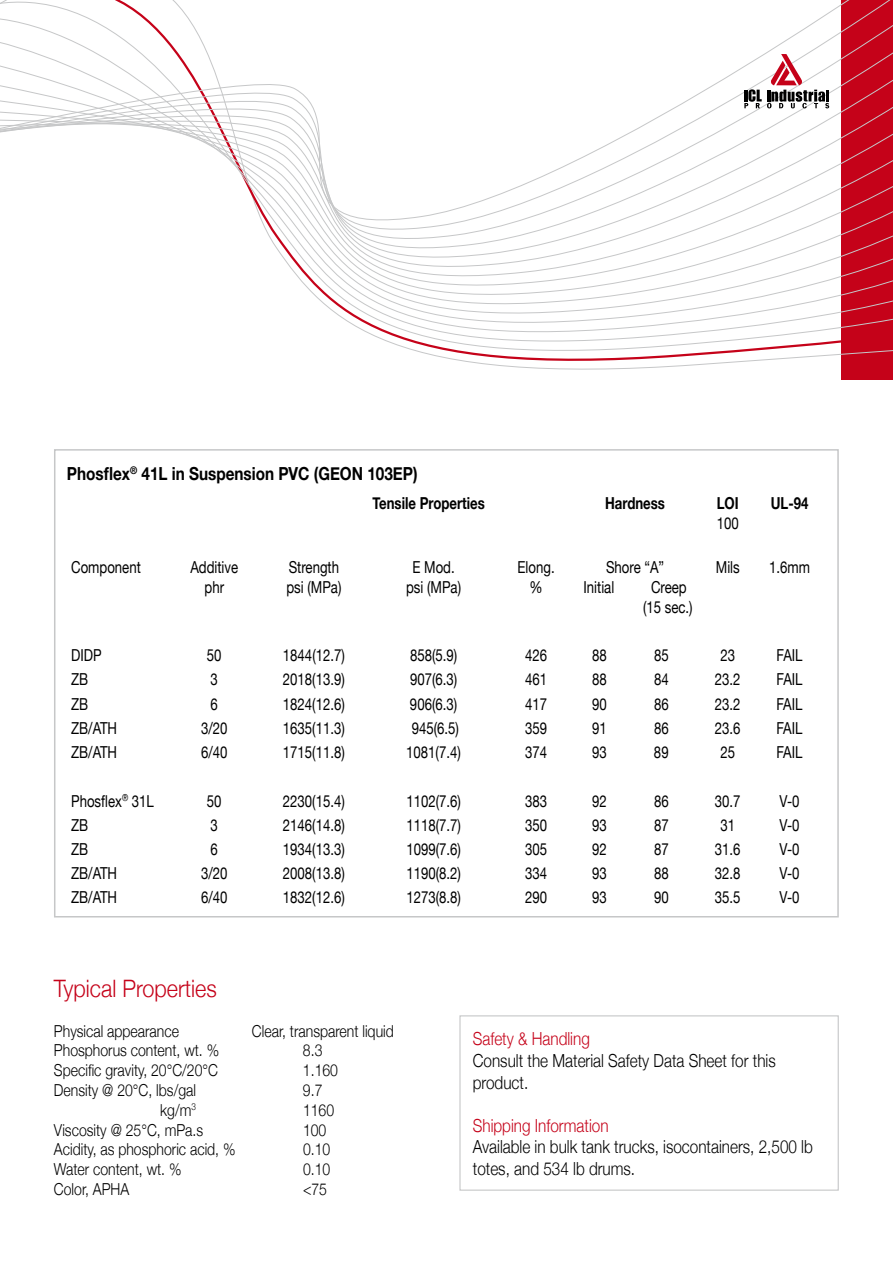
<style>
.page{position:relative;width:893px;height:1263px;background:#fff}
.page>*{position:absolute;margin:0;border:0;box-sizing:border-box;transform-origin:0 0}
.t1{font:300 24px "Helvetica Neue";color:#c50219;scale:.9 1}
.t2{font:300 18px/21.6px "Helvetica Neue";color:#000;scale:.85 1}
.t3{font:700 18px "Helvetica Neue";color:#000;scale:.85 1}
.t4{font:300 18px "Helvetica Neue";color:#c50219;scale:.85 1}
.t5{font:16.5px/19.8px "Helvetica Neue";color:#000;text-align:center;scale:.8 1}
.t6{font:300 16.5px "Helvetica Neue";color:#000;scale:.85 1}
.t7{font:700 16.5px "Helvetica Neue";color:#000;scale:.8 1}
</style>
<div class="page">
<div style="left:459px;top:1015px;width:380px;height:176px;border:1px solid #c6c7c8"></div>
<div style="left:54px;top:449px;width:785px;height:468px;border:2px solid #c6c7c8"></div>
<svg style="left:412px;top:350px;width:481px;height:9px"></svg>
<svg style="left:386px;top:341px;width:507px;height:9px"></svg>
<svg style="left:350px;top:323px;width:543px;height:9px"></svg>
<svg style="left:336px;top:314px;width:557px;height:9px"></svg>
<svg style="left:325px;top:305px;width:568px;height:9px"></svg>
<svg style="left:315px;top:296px;width:578px;height:9px"></svg>
<svg style="left:306px;top:287px;width:587px;height:9px"></svg>
<svg style="left:298px;top:278px;width:595px;height:9px"></svg>
<svg style="left:290px;top:268px;width:603px;height:10px"></svg>
<svg style="left:284px;top:259px;width:609px;height:9px"></svg>
<svg style="left:277px;top:250px;width:616px;height:9px"></svg>
<svg style="left:0;top:0;width:893px;height:247px"></svg>
<svg style="left:744px;top:54px;width:85px;height:54px"></svg>
<p class="t3" style="left:67px;top:463px;width:414px">Phosflex<sup>®</sup> 41L in Suspension PVC (GEON 103EP)</p>
<p class="t7" style="left:373px;top:493px;width:142px">Tensile Properties</p>
<p class="t7" style="left:605px;top:493px;width:76px">Hardness</p>
<p class="t7" style="left:717px;top:493px;width:29px">LOI</p>
<p class="t5" style="left:717px;top:513px;width:29px">100</p>
<p class="t7" style="left:771px;top:493px;width:49px">UL-94</p>
<p class="t5" style="left:71px;top:557px;width:89px">Component</p>
<p class="t5" style="left:190px;top:557px;width:61px">Additive phr</p>
<p class="t5" style="left:286px;top:557px;width:70px;text-align:left">Strength psi (MPa)</p>
<p class="t5" style="left:406px;top:557px;width:70px">E Mod. psi (MPa)</p>
<p class="t5" style="left:518px;top:557px;width:48px">Elong. %</p>
<p class="t5" style="left:583px;top:557px;width:102px;text-align:left;text-indent:22px">Shore “A”<br>Initial</p>
<p class="t5" style="left:643px;top:577px;width:64px">Creep (15 sec.)</p>
<p class="t5" style="left:716px;top:557px;width:31px">Mils</p>
<p class="t5" style="left:769px;top:557px;width:53px">1.6mm</p>
<p class="t5" style="left:71px;top:645px;width:40px">DIDP</p>
<p class="t5" style="left:207px;top:645px;width:20px">50</p>
<p class="t5" style="left:283px;top:645px;width:79px">1844(12.7)</p>
<p class="t5" style="left:410px;top:645px;width:61px">858(5.9)</p>
<p class="t5" style="left:525px;top:645px;width:29px">426</p>
<p class="t5" style="left:592px;top:645px;width:20px">88</p>
<p class="t5" style="left:654px;top:645px;width:20px">85</p>
<p class="t5" style="left:720px;top:645px;width:20px">23</p>
<p class="t5" style="left:776px;top:645px;width:34px">FAIL</p>
<p class="t5" style="left:71px;top:669px;width:23px">ZB</p>
<p class="t5" style="left:211px;top:669px;width:11px">3</p>
<p class="t5" style="left:283px;top:669px;width:79px">2018(13.9)</p>
<p class="t5" style="left:410px;top:669px;width:61px">907(6.3)</p>
<p class="t5" style="left:525px;top:669px;width:29px">461</p>
<p class="t5" style="left:592px;top:669px;width:20px">88</p>
<p class="t5" style="left:654px;top:669px;width:20px">84</p>
<p class="t5" style="left:715px;top:669px;width:34px">23.2</p>
<p class="t5" style="left:776px;top:669px;width:34px">FAIL</p>
<p class="t5" style="left:71px;top:694px;width:23px">ZB</p>
<p class="t5" style="left:211px;top:694px;width:11px">6</p>
<p class="t5" style="left:283px;top:694px;width:79px">1824(12.6)</p>
<p class="t5" style="left:410px;top:694px;width:61px">906(6.3)</p>
<p class="t5" style="left:525px;top:694px;width:29px">417</p>
<p class="t5" style="left:592px;top:694px;width:20px">90</p>
<p class="t5" style="left:654px;top:694px;width:20px">86</p>
<p class="t5" style="left:715px;top:694px;width:34px">23.2</p>
<p class="t5" style="left:776px;top:694px;width:34px">FAIL</p>
<p class="t5" style="left:71px;top:718px;width:59px">ZB/ATH</p>
<p class="t5" style="left:201px;top:718px;width:35px">3/20</p>
<p class="t5" style="left:283px;top:718px;width:79px">1635(11.3)</p>
<p class="t5" style="left:412px;top:718px;width:61px">945(6.5)</p>
<p class="t5" style="left:525px;top:718px;width:29px">359</p>
<p class="t5" style="left:592px;top:718px;width:20px">91</p>
<p class="t5" style="left:654px;top:718px;width:20px">86</p>
<p class="t5" style="left:715px;top:718px;width:34px">23.6</p>
<p class="t5" style="left:776px;top:718px;width:34px">FAIL</p>
<p class="t5" style="left:71px;top:742px;width:59px">ZB/ATH</p>
<p class="t5" style="left:201px;top:742px;width:35px">6/40</p>
<p class="t5" style="left:283px;top:742px;width:79px">1715(11.8)</p>
<p class="t5" style="left:406px;top:742px;width:70px">1081(7.4)</p>
<p class="t5" style="left:525px;top:742px;width:29px">374</p>
<p class="t5" style="left:592px;top:742px;width:20px">93</p>
<p class="t5" style="left:654px;top:742px;width:20px">89</p>
<p class="t5" style="left:720px;top:742px;width:20px">25</p>
<p class="t5" style="left:776px;top:742px;width:34px">FAIL</p>
<p class="t5" style="left:71px;top:790px;width:105px">Phosflex<sup>®</sup> 31L</p>
<p class="t5" style="left:207px;top:790px;width:20px">50</p>
<p class="t5" style="left:283px;top:790px;width:79px">2230(15.4)</p>
<p class="t5" style="left:406px;top:790px;width:70px">1102(7.6)</p>
<p class="t5" style="left:525px;top:790px;width:29px">383</p>
<p class="t5" style="left:592px;top:790px;width:20px">92</p>
<p class="t5" style="left:654px;top:790px;width:20px">86</p>
<p class="t5" style="left:715px;top:790px;width:34px">30.7</p>
<p class="t5" style="left:780px;top:790px;width:26px">V-0</p>
<p class="t5" style="left:71px;top:815px;width:23px">ZB</p>
<p class="t5" style="left:211px;top:815px;width:11px">3</p>
<p class="t5" style="left:283px;top:815px;width:79px">2146(14.8)</p>
<p class="t5" style="left:406px;top:815px;width:70px">1118(7.7)</p>
<p class="t5" style="left:525px;top:815px;width:29px">350</p>
<p class="t5" style="left:592px;top:815px;width:20px">93</p>
<p class="t5" style="left:654px;top:815px;width:20px">87</p>
<p class="t5" style="left:720px;top:815px;width:20px">31</p>
<p class="t5" style="left:780px;top:815px;width:26px">V-0</p>
<p class="t5" style="left:71px;top:839px;width:23px">ZB</p>
<p class="t5" style="left:211px;top:839px;width:11px">6</p>
<p class="t5" style="left:283px;top:839px;width:79px">1934(13.3)</p>
<p class="t5" style="left:406px;top:839px;width:70px">1099(7.6)</p>
<p class="t5" style="left:525px;top:839px;width:29px">305</p>
<p class="t5" style="left:592px;top:839px;width:20px">92</p>
<p class="t5" style="left:654px;top:839px;width:20px">87</p>
<p class="t5" style="left:715px;top:839px;width:34px">31.6</p>
<p class="t5" style="left:780px;top:839px;width:26px">V-0</p>
<p class="t5" style="left:71px;top:863px;width:59px">ZB/ATH</p>
<p class="t5" style="left:201px;top:863px;width:35px">3/20</p>
<p class="t5" style="left:283px;top:863px;width:79px">2008(13.8)</p>
<p class="t5" style="left:406px;top:863px;width:70px">1190(8.2)</p>
<p class="t5" style="left:525px;top:863px;width:29px">334</p>
<p class="t5" style="left:592px;top:863px;width:20px">93</p>
<p class="t5" style="left:654px;top:863px;width:20px">88</p>
<p class="t5" style="left:715px;top:863px;width:34px">32.8</p>
<p class="t5" style="left:780px;top:863px;width:26px">V-0</p>
<p class="t5" style="left:71px;top:887px;width:59px">ZB/ATH</p>
<p class="t5" style="left:201px;top:887px;width:35px">6/40</p>
<p class="t5" style="left:283px;top:887px;width:79px">1832(12.6)</p>
<p class="t5" style="left:406px;top:887px;width:70px">1273(8.8)</p>
<p class="t5" style="left:525px;top:887px;width:29px">290</p>
<p class="t5" style="left:592px;top:887px;width:20px">93</p>
<p class="t5" style="left:654px;top:887px;width:20px">90</p>
<p class="t5" style="left:715px;top:887px;width:34px">35.5</p>
<p class="t5" style="left:780px;top:887px;width:26px">V-0</p>
<h1 class="t1" style="left:54px;top:974px;width:182px">Typical Properties</h1>
<p class="t6" style="left:54px;top:1021px;width:149px">Physical appearance</p>
<p class="t6" style="left:252px;top:1021px;width:168px">Clear, transparent liquid</p>
<p class="t6" style="left:54px;top:1040px;width:196px">Phosphorus content, wt. %</p>
<p class="t6" style="left:303px;top:1040px;width:24px">8.3</p>
<p class="t6" style="left:54px;top:1060px;width:194px">Specific gravity, 20°C/20°C</p>
<p class="t6" style="left:303px;top:1060px;width:43px">1.160</p>
<p class="t6" style="left:54px;top:1080px;width:169px">Density @ 20°C, lbs/gal</p>
<p class="t6" style="left:303px;top:1080px;width:24px">9.7</p>
<p class="t6" style="left:160px;top:1100px;width:44px">kg/m<sup>3</sup></p>
<p class="t6" style="left:303px;top:1100px;width:38px">1160</p>
<p class="t6" style="left:54px;top:1120px;width:177px">Viscosity @ 25°C, mPa.s</p>
<p class="t6" style="left:303px;top:1120px;width:29px">100</p>
<p class="t6" style="left:54px;top:1139px;width:215px">Acidity, as phosphoric acid, %</p>
<p class="t6" style="left:303px;top:1139px;width:34px">0.10</p>
<p class="t6" style="left:54px;top:1159px;width:152px">Water content, wt. %</p>
<p class="t6" style="left:303px;top:1159px;width:34px">0.10</p>
<p class="t6" style="left:54px;top:1179px;width:90px">Color, APHA</p>
<p class="t6" style="left:303px;top:1179px;width:30px">&lt;75</p>
<p class="t4" style="left:473px;top:1028px;width:139px">Safety &amp; Handling</p>
<p class="t2" style="left:473px;top:1049px;width:358px">Consult the Material Safety Data Sheet for this product.</p>
<p class="t4" style="left:473px;top:1114px;width:161px">Shipping Information</p>
<p class="t2" style="left:473px;top:1136px;width:402px">Available in bulk tank trucks, isocontainers, 2,500 lb totes, and 534 lb drums.</p>
</div>
